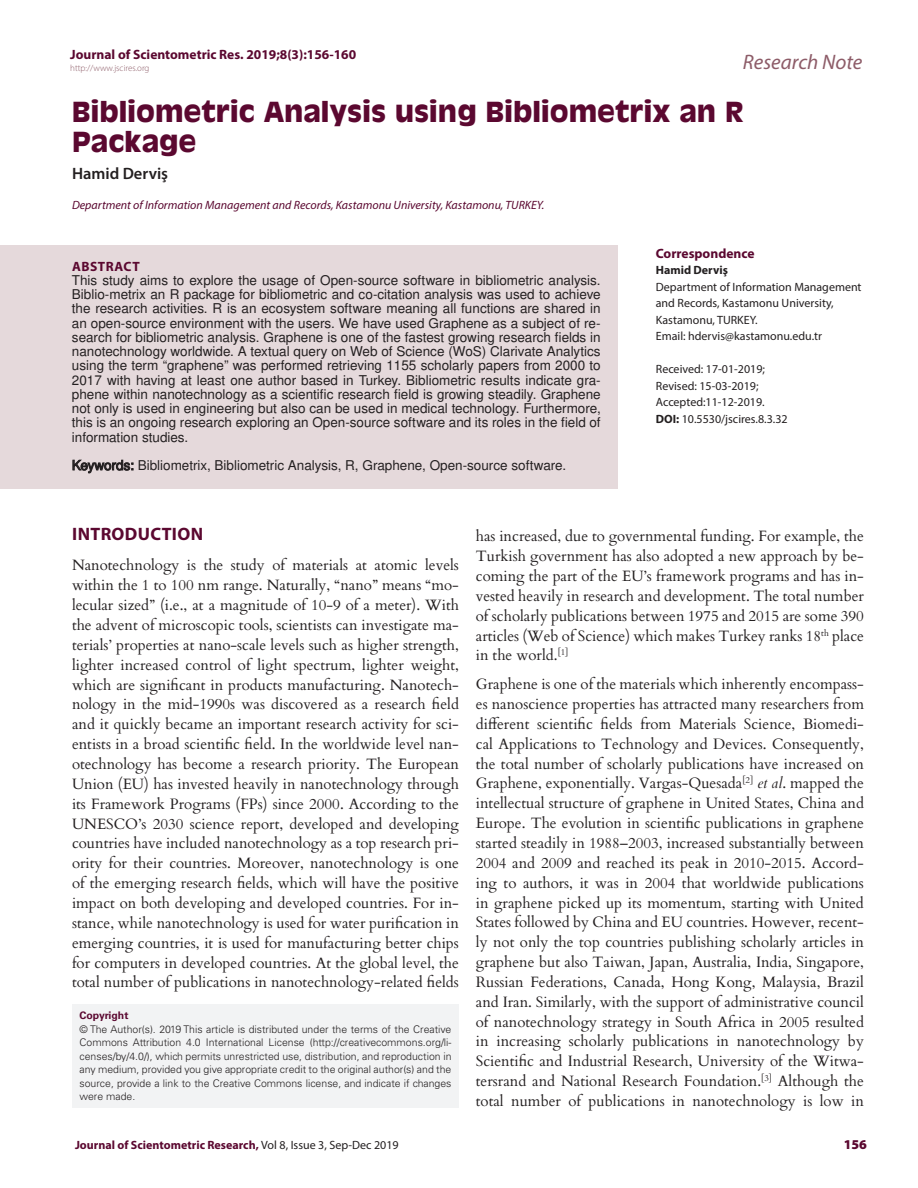
<style>
.page{position:relative;width:918px;height:1188px;background:#fff}
.page>*{position:absolute;margin:0;border:0;box-sizing:border-box;transform-origin:0 0}
.CT{font:700 27px/30px "Antique Olive";color:#5b0830}
.t1{font:italic 21px "Myriad Pro";color:#8d5c68}
._1_HD{font:700 18px "Myriad Pro";letter-spacing:.02em;color:#5b0830}
.CA{font:600 16.5px "Myriad Pro";color:#231f20}
.TXT{font:15px/19.8px "Cardo";color:#231f20;text-align:justify}
.ABS_TXT{font:13.5px/14.2px "Nimbus San L";color:#231f20;text-align:justify}
.ABS_TXT-2{font:700 13.5px "Myriad Pro";color:#5b0830}
.ABS_HD{font:700 13.5px "Myriad Pro";letter-spacing:.04em;color:#5b0830}
.RRH{font:900 13.5px "Myriad Pro";color:#5b0830}
.ABS_TXT-3{font:12px/16.5px "Myriad Pro";color:#231f20}
.CA_Aff{font:italic 12px "Myriad Pro";color:#5b0830}
.RRH-2{font:700 12px "Myriad Pro";color:#5b0830}
.ABS_TXT-4{font:700 12px "Myriad Pro";color:#231f20}
.ABS_AU_ADD{font:300 10.5px/13.5px "Univers LT Std";color:#231f20;text-align:justify}
.ABS_AU_ADD-2{font:700 10.5px "Univers LT Std";color:#5b0830}
.t2{font:300 9px "Myriad Pro";color:#8d5c68}
.s1{font-weight:700}
.s2{font-style:italic}
.s3{font-weight:400;color:#231f20}
</style>
<div class="page">
<div style="left:72px;top:1004px;width:387px;height:104px;background:#f2f3f4"></div>
<div style="left:0;top:245px;width:618px;height:243px;background:#e5d9db"></div>
<svg style="left:73px;top:460px;width:60px;height:13px"></svg>
<p class="ABS_TXT-2" style="left:70px;top:46px;width:287px">Journal of Scientometric Res. 2019;8(3):156-160</p>
<p class="t2" style="left:70px;top:62px;width:81px">http://www.jscires.org</p>
<h2 class="t1" style="left:743px;top:49px;width:121px">Research Note</h2>
<p class="CT" style="left:72px;top:96px;width:673px">Bibliometric Analysis using Bibliometrix an R<br>Package</p>
<p class="CA" style="left:72px;top:163px;width:98px">Hamid Derviş</p>
<p class="CA_Aff" style="left:72px;top:197px;width:474px">Department of Information Management and Records, Kastamonu University, Kastamonu, TURKEY.</p>
<p class="ABS_HD" style="left:72px;top:257px;width:69px">ABSTRACT</p>
<p class="ABS_TXT" style="left:72px;top:272px;width:530px">This study aims to explore the usage of Open-source software in bibliometric analysis.<br>Biblio-metrix an R package for bibliometric and co-citation analysis was used to achieve the research activities. R is an ecosystem software meaning all functions are shared in an open-source environment with the users. We have used Graphene as a subject of re&shy;search for bibliometric analysis. Graphene is one of the fastest growing research fields in nanotechnology worldwide. A textual query on Web of Science (WoS) Clarivate Analytics using the term “graphene” was performed retrieving 1155 scholarly papers from 2000 to 2017 with having at least one author based in Turkey. Bibliometric results indicate gra&shy;phene within nanotechnology as a scientific research field is growing steadily. Graphene not only is used in engineering but also can be used in medical technology. Furthermore, this is an ongoing research exploring an Open-source software and its roles in the field of information studies.</p>
<p class="ABS_TXT" style="left:72px;top:458px;width:496px">Keywords: Bibliometrix, Bibliometric Analysis, R, Graphene, Open-source software.</p>
<p class="ABS_TXT-2" style="left:656px;top:245px;width:100px">Correspondence</p>
<p class="ABS_TXT-4" style="left:656px;top:263px;width:74px">Hamid Derviş</p>
<p class="ABS_TXT-3" style="left:656px;top:278px;width:207px">Department of Information Management and Records, Kastamonu University,<br>Kastamonu, TURKEY.</p>
<p class="ABS_TXT-3" style="left:656px;top:328px;width:168px">Email: hdervis@kastamonu.edu.tr</p>
<p class="ABS_TXT-3" style="left:656px;top:361px;width:111px">Received: 17-01-2019;</p>
<p class="ABS_TXT-3" style="left:656px;top:377px;width:104px">Revised: 15-03-2019;</p>
<p class="ABS_TXT-3" style="left:656px;top:394px;width:110px">Accepted:11-12-2019.</p>
<p class="ABS_TXT-3" style="left:656px;top:410px;width:133px"><span class="s1">DOI:</span> 10.5530/jscires.8.3.32</p>
<p class="_1_HD" style="left:72px;top:522px;width:132px">INTRODUCTION</p>
<p class="TXT" style="left:72px;top:555px;width:389px">Nanotechnology is the study of materials at atomic levels within the 1 to 100 nm range. Naturally, “nano” means “mo&shy;lecular sized” (i.e., at a magnitude of 10-9 of a meter). With the advent of microscopic tools, scientists can investigate ma&shy;terials’ properties at nano-scale levels such as higher strength, lighter increased control of light spectrum, lighter weight, which are significant in products manufacturing. Nanotech&shy;nology in the mid-1990s was discovered as a research field and it quickly became an important research activity for sci&shy;entists in a broad scientific field. In the worldwide level nan&shy;otechnology has become a research priority. The European Union (EU) has invested heavily in nanotechnology through its Framework Programs (FPs) since 2000. According to the UNESCO’s 2030 science report, developed and developing countries have included nanotechnology as a top research pri&shy;ority for their countries. Moreover, nanotechnology is one of the emerging research fields, which will have the positive impact on both developing and developed countries. For in&shy;stance, while nanotechnology is used for water purification in emerging countries, it is used for manufacturing better chips for computers in developed countries. At the global level, the total number of publications in nanotechnology-related fields</p>
<p class="ABS_AU_ADD-2" style="left:80px;top:1009px;width:50px">Copyright</p>
<p class="ABS_AU_ADD" style="left:80px;top:1022px;width:374px">© The Author(s). 2019 This article is distributed under the terms of the Creative Commons Attribution 4.0 International License (http://creativecommons.org/li&shy;censes/by/4.0/), which permits unrestricted use, distribution, and reproduction in any medium, provided you give appropriate credit to the original author(s) and the source, provide a link to the Creative Commons license, and indicate if changes were made.</p>
<p class="TXT" style="left:476px;top:526px;width:390px">has increased, due to governmental funding. For example, the Turkish government has also adopted a new approach by be&shy;coming the part of the EU’s framework programs and has in&shy;vested heavily in research and development. The total number of scholarly publications between 1975 and 2015 are some 390 articles (Web of Science) which makes Turkey ranks 18<sup>th</sup> place in the world.<sup>[1]</sup></p>
<p class="TXT" style="left:476px;top:674px;width:390px">Graphene is one of the materials which inherently encompass&shy;es nanoscience properties has attracted many researchers from different scientific fields from Materials Science, Biomedi&shy;cal Applications to Technology and Devices. Consequently, the total number of scholarly publications have increased on Graphene, exponentially. Vargas-Quesada<sup>[2]</sup> <span class="s2">et al</span>. mapped the intellectual structure of graphene in United States, China and Europe. The evolution in scientific publications in graphene started steadily in 1988–2003, increased substantially between 2004 and 2009 and reached its peak in 2010-2015. Accord&shy;ing to authors, it was in 2004 that worldwide publications in graphene picked up its momentum, starting with United States followed by China and EU countries. However, recent&shy;ly not only the top countries publishing scholarly articles in graphene but also Taiwan, Japan, Australia, India, Singapore, Russian Federations, Canada, Hong Kong, Malaysia, Brazil and Iran. Similarly, with the support of administrative council of nanotechnology strategy in South Africa in 2005 resulted in increasing scholarly publications in nanotechnology by Scientific and Industrial Research, University of the Witwa&shy;tersrand and National Research Foundation.<sup>[3]</sup> Although the total number of publications in nanotechnology is low in</p>
<p class="RRH-2" style="left:75px;top:1137px;width:325px">Journal of Scientometric Research, <span class="s3">Vol 8, Issue 3, Sep-Dec 2019</span></p>
<p class="RRH" style="left:844px;top:1136px;width:25px">156</p>
</div>
